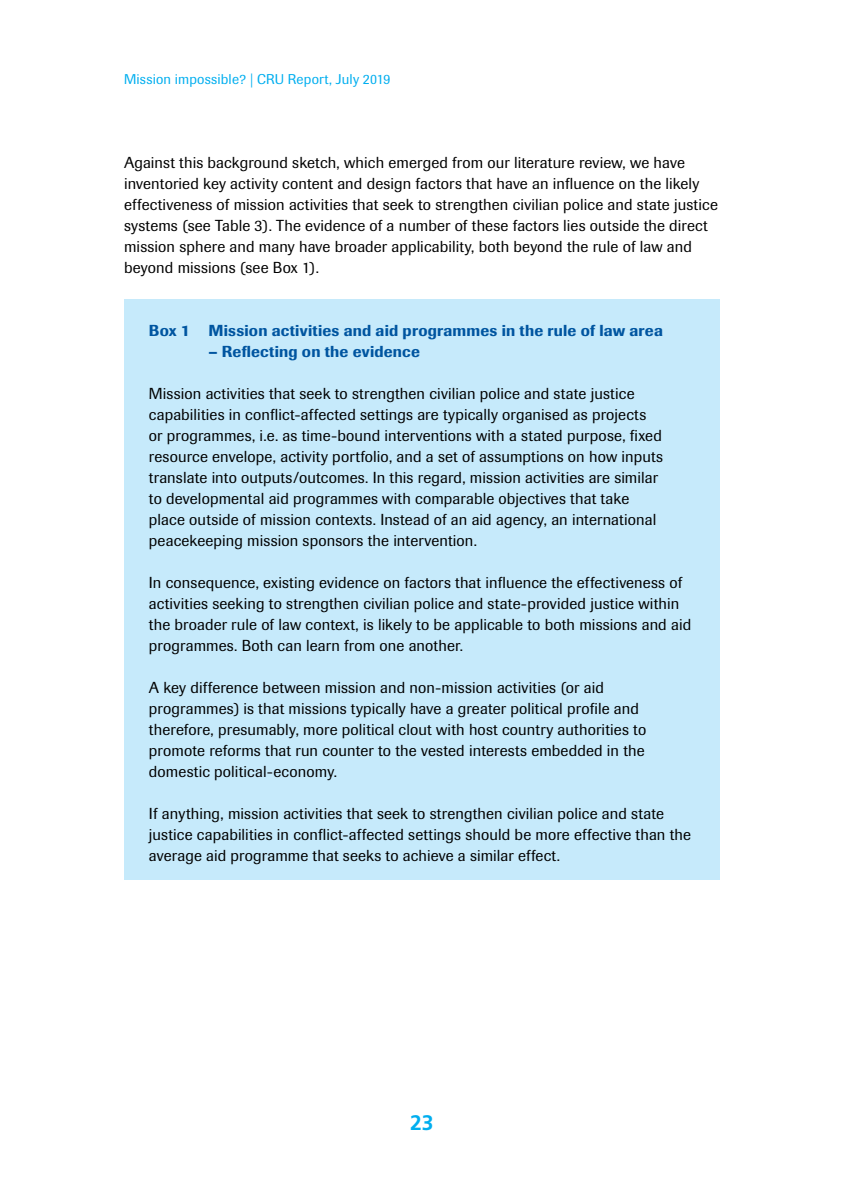
<style>
.page{position:relative;width:844px;height:1191px;background:#fff}
.page>*{position:absolute;margin:0;border:0;box-sizing:border-box;transform-origin:0 0}
.t1{font:700 21px "Frutiger LT Std";color:#00aeef}
.P_first__Block{font:15.75px/21px "Imago";letter-spacing:.01em;color:#000}
.P_first{font:15.75px/21px "Imago";letter-spacing:.01em;color:#000}
.Caption_Block{font:500 15.75px "Imago";letter-spacing:.01em;color:#0055a0}
.t2{font:14px "Imago";letter-spacing:.015em;color:#00aeef}
</style>
<div class="page">
<div style="left:124px;top:299px;width:595px;height:71px;background:#c6eafb"></div>
<div style="left:124px;top:367px;width:595px;height:198px;background:#c6eafb"></div>
<div style="left:124px;top:556px;width:595px;height:114px;background:#c6eafb"></div>
<div style="left:124px;top:661px;width:595px;height:135px;background:#c6eafb"></div>
<div style="left:124px;top:787px;width:595px;height:93px;background:#c6eafb"></div>
<p class="t2" style="left:124px;top:71px;width:268px">Mission impossible? | CRU Report, July 2019</p>
<p class="P_first" style="left:124px;top:152px;width:595px">Against this background sketch, which emerged from our literature review, we have inventoried key activity content and design factors that have an influence on the likely effectiveness of mission activities that seek to strengthen civilian police and state justice systems (see Table 3). The evidence of a number of these factors lies outside the direct mission sphere and many have broader applicability, both beyond the rule of law and beyond missions (see Box 1).</p>
<p class="Caption_Block" style="left:149px;top:321px;width:515px">Box 1 Mission activities and aid programmes in the rule of law area</p>
<p class="Caption_Block" style="left:208px;top:342px;width:213px">– Reflecting on the evidence</p>
<p class="P_first__Block" style="left:149px;top:383px;width:515px">Mission activities that seek to strengthen civilian police and state justice capabilities in conflict-affected settings are typically organised as projects or programmes, i.e. as time-bound interventions with a stated purpose, fixed resource envelope, activity portfolio, and a set of assumptions on how inputs translate into outputs/outcomes. In this regard, mission activities are similar to developmental aid programmes with comparable objectives that take place outside of mission contexts. Instead of an aid agency, an international peacekeeping mission sponsors the intervention.</p>
<p class="P_first__Block" style="left:149px;top:572px;width:543px">In consequence, existing evidence on factors that influence the effectiveness of activities seeking to strengthen civilian police and state-provided justice within the broader rule of law context, is likely to be applicable to both missions and aid programmes. Both can learn from one another.</p>
<p class="P_first__Block" style="left:149px;top:677px;width:498px">A key difference between mission and non-mission activities (or aid programmes) is that missions typically have a greater political profile and therefore, presumably, more political clout with host country authorities to promote reforms that run counter to the vested interests embedded in the domestic political-economy.</p>
<p class="P_first__Block" style="left:149px;top:803px;width:543px">If anything, mission activities that seek to strengthen civilian police and state justice capabilities in conflict-affected settings should be more effective than the average aid programme that seeks to achieve a similar effect.</p>
<h1 class="t1" style="left:410px;top:1110px;width:25px">23</h1>
</div>
